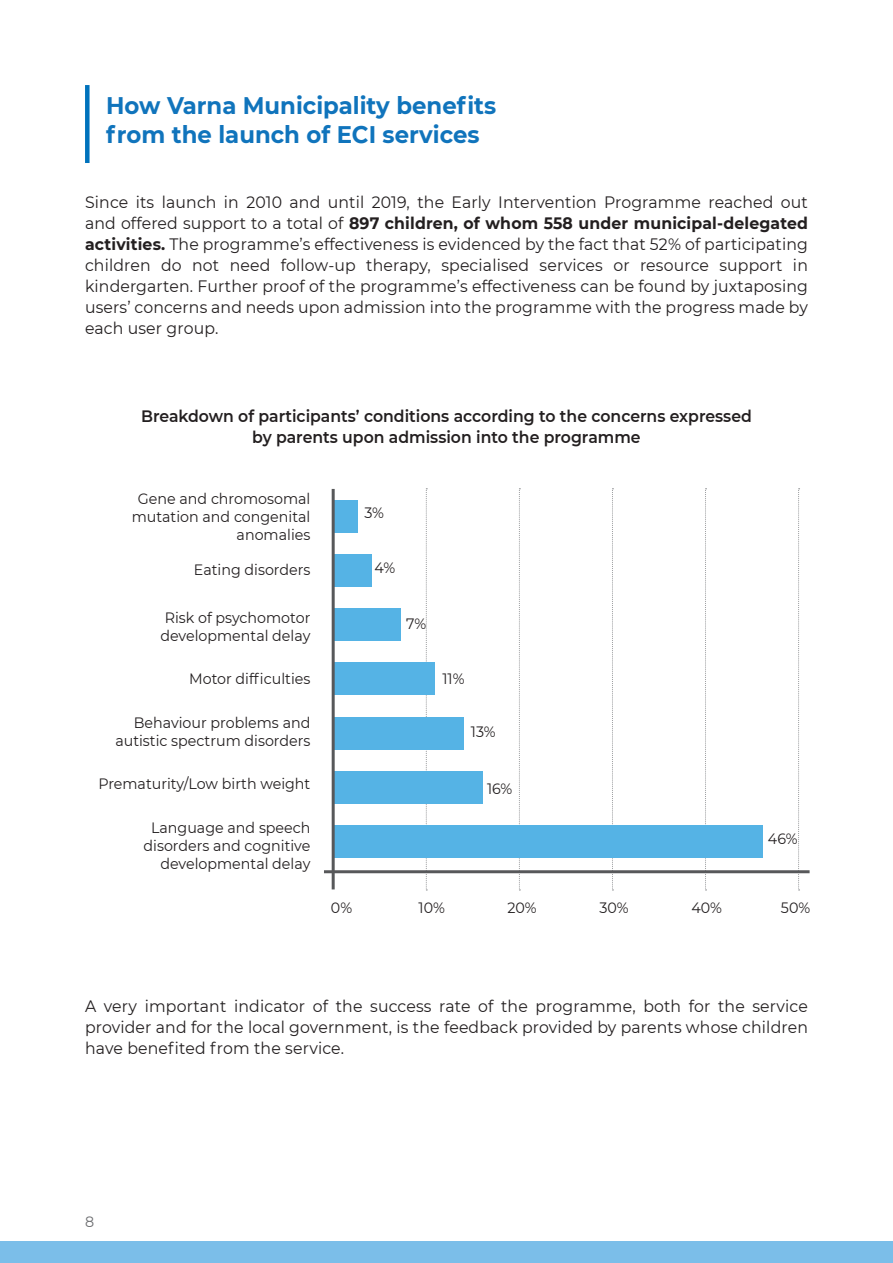
<style>
.page{position:relative;width:893px;height:1263px;background:#fff}
.page>*{position:absolute;margin:0;border:0;box-sizing:border-box;transform-origin:0 0}
.t1{font:700 24px/28.8px "Montserrat";color:#1074bc;scale:.95 1}
.t2{font:16.5px/21px "Montserrat";letter-spacing:.01em;color:#231f20;text-align:justify;scale:.95 1}
.t3{font:600 16.5px/21px "Montserrat";color:#231f20;text-align:center;scale:.95 1}
.t4{font:15px/18px "Montserrat";color:#231f20;text-align:right;scale:.95 1}
.t5{font:15px "Montserrat";color:#6c6d70;scale:.95 1}
.s1{font-weight:700}
</style>
<div class="page">
<div style="left:0;top:1242px;width:893px;height:21px;background:#7bbee9"></div>
<div style="left:85px;top:85px;width:5px;height:78px;background:#0072bc"></div>
<svg style="left:426px;top:488px;width:1px;height:402px"></svg>
<svg style="left:705px;top:488px;width:1px;height:402px"></svg>
<svg style="left:519px;top:488px;width:1px;height:402px"></svg>
<svg style="left:798px;top:488px;width:2px;height:402px"></svg>
<svg style="left:612px;top:488px;width:1px;height:402px"></svg>
<div style="left:333px;top:825px;width:430px;height:33px;background:#55b3e5"></div>
<div style="left:333px;top:771px;width:150px;height:33px;background:#55b3e5"></div>
<div style="left:333px;top:716px;width:131px;height:33px;background:#55b3e5"></div>
<div style="left:333px;top:662px;width:102px;height:33px;background:#55b3e5"></div>
<div style="left:333px;top:608px;width:67px;height:33px;background:#55b3e5"></div>
<div style="left:333px;top:554px;width:38px;height:33px;background:#55b3e5"></div>
<div style="left:333px;top:500px;width:25px;height:32px;background:#55b3e5"></div>
<hr style="left:332px;top:489px;width:3px;height:400px;background:#57585a">
<hr style="left:324px;top:870px;width:486px;height:3px;background:#57585a">
<h1 class="t1" style="left:106px;top:90px;width:412px">How Varna Municipality benefits from the launch of ECI services</h1>
<p class="t2" style="left:85px;top:191px;width:762px">Since its launch in 2010 and until 2019, the Early Intervention Programme reached out and offered support to a total of <span class="s1">897 children, of whom 558 under municipal-delegated activities.</span> The programme’s effectiveness is evidenced by the fact that 52% of participating children do not need follow-up therapy, specialised services or resource support in kindergarten. Further proof of the programme’s effectiveness can be found by juxtaposing users’ concerns and needs upon admission into the programme with the progress made by each user group.</p>
<p class="t3" style="left:141px;top:405px;width:644px">Breakdown of participants’ conditions according to the concerns expressed by parents upon admission into the programme</p>
<p class="t4" style="left:132px;top:489px;width:190px">Gene and chromosomal mutation and congenital anomalies</p>
<p class="t4" style="left:194px;top:560px;width:124px">Eating disorders</p>
<p class="t4" style="left:160px;top:608px;width:159px;text-align:left">Risk of psychomotor developmental delay</p>
<p class="t4" style="left:189px;top:669px;width:129px">Motor difficulties</p>
<p class="t4" style="left:115px;top:713px;width:207px">Behaviour problems and autistic spectrum disorders</p>
<p class="t4" style="left:98px;top:774px;width:225px">Prematurity/Low birth weight</p>
<p class="t4" style="left:144px;top:818px;width:177px">Language and speech disorders and cognitive developmental delay</p>
<p class="t4" style="left:364px;top:503px;width:22px">3%</p>
<p class="t4" style="left:374px;top:558px;width:23px">4%</p>
<p class="t4" style="left:406px;top:614px;width:23px">7%</p>
<p class="t4" style="left:442px;top:669px;width:25px">11%</p>
<p class="t4" style="left:471px;top:722px;width:28px">13%</p>
<p class="t4" style="left:487px;top:779px;width:28px">16%</p>
<p class="t4" style="left:768px;top:830px;width:33px">46%</p>
<p class="t4" style="left:331px;top:898px;width:24px">0%</p>
<p class="t4" style="left:419px;top:898px;width:29px">10%</p>
<p class="t4" style="left:508px;top:898px;width:32px">20%</p>
<p class="t4" style="left:599px;top:898px;width:32px">30%</p>
<p class="t4" style="left:691px;top:898px;width:34px">40%</p>
<p class="t4" style="left:781px;top:898px;width:32px">50%</p>
<p class="t2" style="left:85px;top:995px;width:762px">A very important indicator of the success rate of the programme, both for the service provider and for the local government, is the feedback provided by parents whose children have benefited from the service.</p>
<p class="t5" style="left:85px;top:1212px;width:11px">8</p>
</div>
